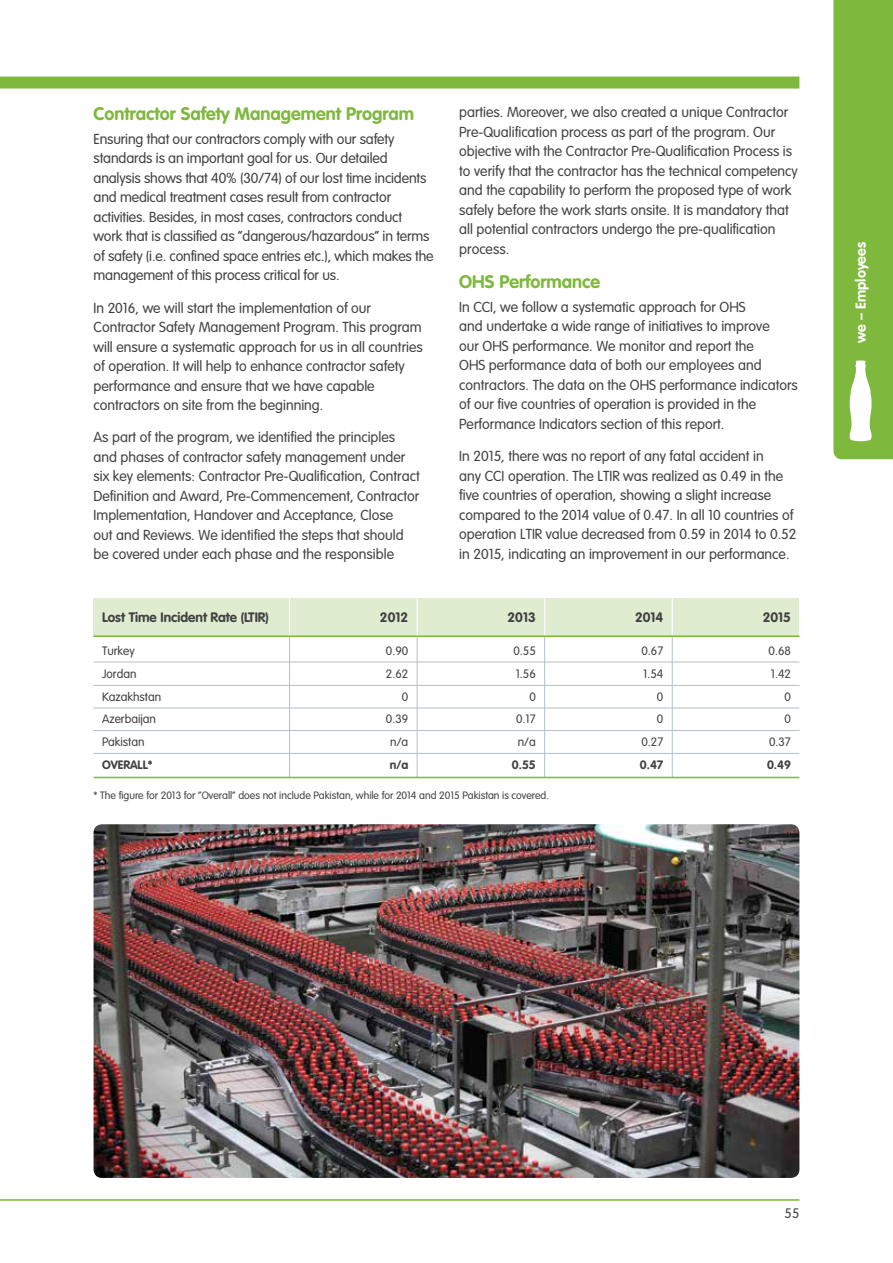
<style>
.page{position:relative;width:893px;height:1263px;background:#fff}
.page>*{position:absolute;margin:0;border:0;box-sizing:border-box;transform-origin:0 0}
.t1{font:18px "VAG Rounded";color:#7eb83c}
.t2{font:300 14.25px/19.5px "VAG Rounded";color:#414042}
.t3{font:700 14.25px "VAG Rounded";letter-spacing:.015em;color:#fff}
.t4{font:700 13.5px "VAG Rounded";color:#414042}
.t5{font:300 13.5px "VAG Rounded";color:#414042}
.t6{font:300 12px/23px "VAG Rounded";color:#414042;text-align:right}
.t7{font:700 12px "VAG Rounded";color:#414042}
.t8{font:300 10.5px "VAG Rounded";color:#414042}
</style>
<div class="page">
<hr style="left:0;top:1199px;width:799px;height:2px;background:#7eb83c">
<div style="left:0;top:77px;width:799px;height:12px;background:#7eb83c"></div>
<svg style="left:833px;top:0;width:60px;height:459px;background:#8bbf50"></svg>
<div style="left:94px;top:598px;width:705px;height:38px;background:#e0ecd0"></div>
<hr style="left:94px;top:662px;width:705px;height:1px;background:#b1c0c9">
<hr style="left:94px;top:685px;width:705px;height:1px;background:#b1c0c9">
<hr style="left:94px;top:708px;width:705px;height:1px;background:#b1c0c9">
<hr style="left:94px;top:730px;width:705px;height:1px;background:#b1c0c9">
<hr style="left:94px;top:753px;width:705px;height:1px;background:#b1c0c9">
<hr style="left:672px;top:636px;width:1px;height:142px;background:#b1c0c9">
<hr style="left:672px;top:598px;width:1px;height:38px;background:#fff">
<hr style="left:544px;top:636px;width:1px;height:142px;background:#b1c0c9">
<hr style="left:544px;top:598px;width:1px;height:38px;background:#fff">
<hr style="left:417px;top:636px;width:1px;height:142px;background:#b1c0c9">
<hr style="left:417px;top:598px;width:1px;height:38px;background:#fff">
<hr style="left:289px;top:636px;width:1px;height:142px;background:#b1c0c9">
<hr style="left:289px;top:598px;width:1px;height:38px;background:#fff">
<hr style="left:94px;top:635px;width:705px;height:2px;background:#7eb83c">
<img style="left:94px;top:824px;width:705px;height:354px">
<hr style="left:94px;top:777px;width:705px;height:1px;background:#7eb83c">
<p class="t1" style="left:94px;top:103px;width:322px">Contractor Safety Management Program</p>
<p class="t2" style="left:94px;top:129px;width:342px">Ensuring that our contractors comply with our safety standards is an important goal for us. Our detailed analysis shows that 40% (30/74) of our lost time incidents and medical treatment cases result from contractor activities. Besides, in most cases, contractors conduct work that is classified as “dangerous/hazardous” in terms of safety (i.e. confined space entries etc.), which makes the management of this process critical for us.</p>
<p class="t2" style="left:94px;top:298px;width:331px">In 2016, we will start the implementation of our Contractor Safety Management Program. This program will ensure a systematic approach for us in all countries of operation. It will help to enhance contractor safety performance and ensure that we have capable contractors on site from the beginning.</p>
<p class="t2" style="left:94px;top:428px;width:328px">As part of the program, we identified the principles and phases of contractor safety management under six key elements: Contractor Pre-Qualification, Contract Definition and Award, Pre-Commencement, Contractor Implementation, Handover and Acceptance, Close<br>out and Reviews. We identified the steps that should be covered under each phase and the responsible</p>
<p class="t2" style="left:459px;top:102px;width:340px">parties. Moreover, we also created a unique Contractor Pre-Qualification process as part of the program. Our objective with the Contractor Pre-Qualification Process is to verify that the contractor has the technical competency and the capability to perform the proposed type of work safely before the work starts onsite. It is mandatory that all potential contractors undergo the pre-qualification process.</p>
<p class="t1" style="left:459px;top:271px;width:13px">OHS</p>
<p class="t1" style="left:499px;top:271px;width:102px">Performance</p>
<p class="t2" style="left:459px;top:297px;width:340px">In CCI, we follow a systematic approach for OHS<br>and undertake a wide range of initiatives to improve<br>our OHS performance. We monitor and report the<br>OHS performance data of both our employees and contractors. The data on the OHS performance indicators of our five countries of operation is provided in the Performance Indicators section of this report.</p>
<p class="t2" style="left:459px;top:446px;width:339px">In 2015, there was no report of any fatal accident in<br>any CCI operation. The LTIR was realized as 0.49 in the five countries of operation, showing a slight increase compared to the 2014 value of 0.47. In all 10 countries of operation LTIR value decreased from 0.59 in 2014 to 0.52 in 2015, indicating an improvement in our performance.</p>
<p class="t4" style="left:102px;top:609px;width:168px">Lost Time Incident Rate (LTIR)</p>
<p class="t6" style="left:102px;top:639px;width:61px;text-align:left">Turkey<br>Jordan<br>Kazakhstan<br>Azerbaijan<br>Pakistan</p>
<p class="t7" style="left:102px;top:758px;width:52px">OVERALL*</p>
<p class="t4" style="left:380px;top:609px;width:30px">2012</p>
<p class="t6" style="left:386px;top:639px;width:24px">0.90<br>2.62<br>0<br>0.39 n/a</p>
<p class="t7" style="left:390px;top:758px;width:20px">n/a</p>
<p class="t8" style="left:94px;top:790px;width:457px">* The figure for 2013 for “Overall” does not include Pakistan, while for 2014 and 2015 Pakistan is covered.</p>
<p class="t4" style="left:508px;top:609px;width:30px">2013</p>
<p class="t6" style="left:513px;top:639px;width:24px">0.55<br>1.56<br>0<br>0.17 n/a</p>
<p class="t7" style="left:512px;top:758px;width:25px">0.55</p>
<p class="t4" style="left:635px;top:609px;width:30px">2014</p>
<p class="t6" style="left:641px;top:639px;width:23px">0.67<br>1.54<br>0<br>0<br>0.27</p>
<p class="t7" style="left:640px;top:758px;width:25px">0.47</p>
<p class="t4" style="left:763px;top:609px;width:30px">2015</p>
<p class="t6" style="left:769px;top:639px;width:24px">0.68<br>1.42<br>0<br>0<br>0.37</p>
<p class="t7" style="left:767px;top:758px;width:25px">0.49</p>
<p class="t3" style="left:852px;top:343px;width:103px;rotate:-90deg">we – Employees</p>
<p class="t5" style="left:785px;top:1206px;width:16px">55</p>
</div>
